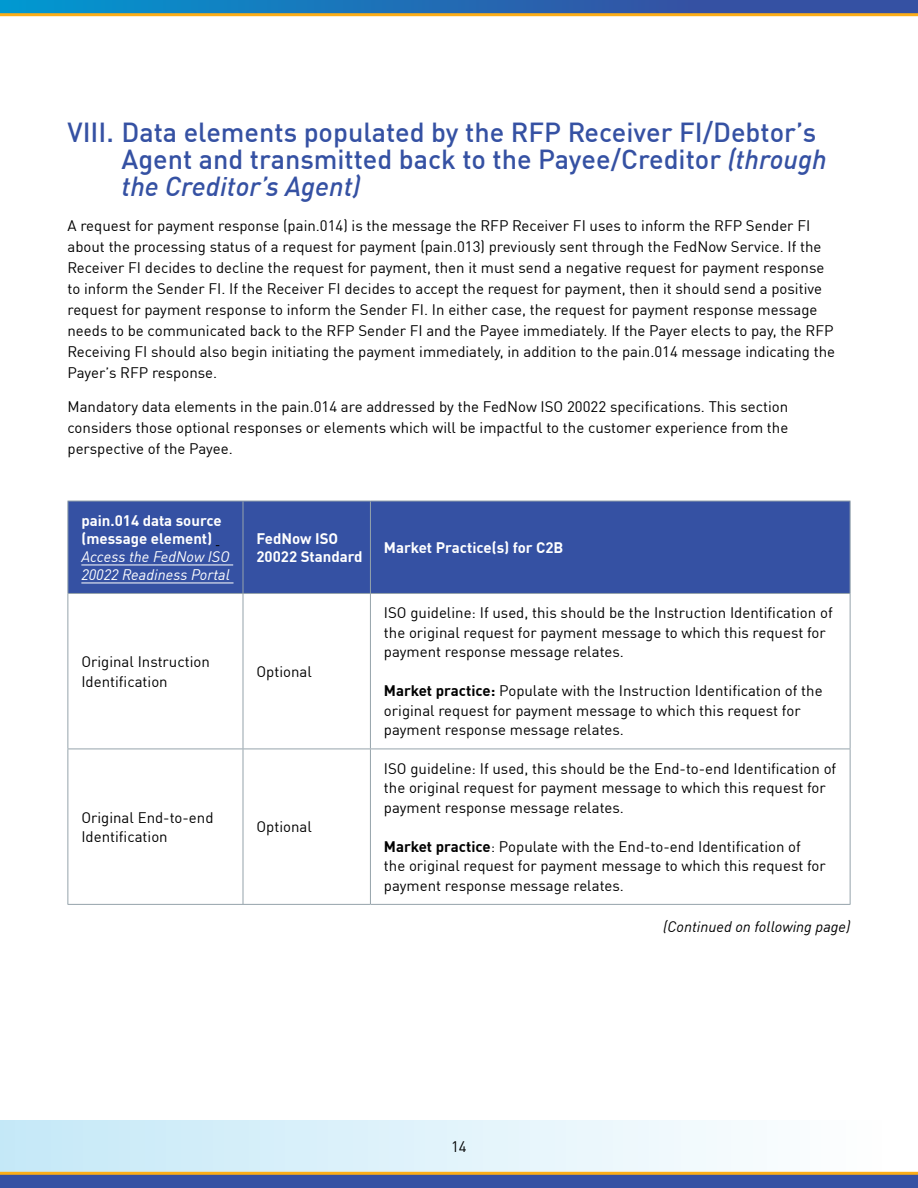
<style>
.page{position:relative;width:918px;height:1188px;background:#fff}
.page>*{position:absolute;margin:0;border:0;box-sizing:border-box;transform-origin:0 0}
.t1{font:500 27px/27px "DINOT";color:#3551a3}
.t2{font:15px/19.5px "DINOT";color:#000}
.t3{font:italic 15px/18px "DINOT";color:#fff}
.t4{font:700 15px/18px "DINOT";color:#fff}
.t5{font:italic 15px "DINOT";color:#000}
.s1{font-style:italic}
.s2{font-weight:700;font-style:normal}
.s3{font-weight:700}
</style>
<div class="page">
<div style="left:0;top:1120px;width:918px;height:58px;background:linear-gradient(to right,#c5e8f7,#fff)"></div>
<svg style="left:0;top:0;width:918px;height:13px"></svg>
<hr style="left:0;top:13px;width:918px;height:3px;background:#fbad18">
<div style="left:0;top:1173px;width:918px;height:15px;background:#3551a3"></div>
<hr style="left:0;top:1172px;width:918px;height:3px;background:#fbad18">
<div style="left:69px;top:502px;width:781px;height:91px;background:#3551a3"></div>
<hr style="left:68px;top:501px;width:175px;height:1px;background:#95a3ab">
<hr style="left:68px;top:501px;width:1px;height:92px;background:#95a3ab">
<hr style="left:243px;top:501px;width:127px;height:1px;background:#95a3ab">
<hr style="left:243px;top:501px;width:1px;height:92px;background:#95a3ab">
<hr style="left:370px;top:501px;width:481px;height:1px;background:#95a3ab">
<hr style="left:370px;top:501px;width:1px;height:92px;background:#95a3ab">
<hr style="left:850px;top:501px;width:1px;height:92px;background:#95a3ab">
<hr style="left:68px;top:593px;width:175px;height:1px;background:#95a3ab">
<hr style="left:243px;top:593px;width:127px;height:1px;background:#95a3ab">
<hr style="left:370px;top:593px;width:481px;height:1px;background:#95a3ab">
<hr style="left:68px;top:594px;width:1px;height:155px;background:#95a3ab">
<hr style="left:243px;top:594px;width:1px;height:155px;background:#95a3ab">
<hr style="left:370px;top:594px;width:1px;height:155px;background:#95a3ab">
<hr style="left:850px;top:594px;width:1px;height:155px;background:#95a3ab">
<hr style="left:68px;top:749px;width:175px;height:1px;background:#95a3ab">
<hr style="left:68px;top:749px;width:1px;height:155px;background:#95a3ab">
<hr style="left:243px;top:749px;width:127px;height:1px;background:#95a3ab">
<hr style="left:243px;top:749px;width:1px;height:155px;background:#95a3ab">
<hr style="left:370px;top:749px;width:481px;height:1px;background:#95a3ab">
<hr style="left:370px;top:749px;width:1px;height:155px;background:#95a3ab">
<hr style="left:850px;top:749px;width:1px;height:155px;background:#95a3ab">
<hr style="left:68px;top:904px;width:175px;height:1px;background:#95a3ab">
<hr style="left:243px;top:904px;width:127px;height:1px;background:#95a3ab">
<hr style="left:370px;top:904px;width:481px;height:1px;background:#95a3ab">
<hr style="left:81px;top:565px;width:152px;height:1px;background:#fff">
<hr style="left:81px;top:583px;width:153px;height:1px;background:#fff">
<h2 class="t1" style="left:122px;top:116px;width:707px;text-indent:-54px">VIII. Data elements populated by the RFP Receiver FI/Debtor’s<br>Agent and transmitted back to the Payee/Creditor <span class="s1">(through the Creditor’s Agent)</span></h2>
<p class="t2" style="left:68px;top:213px;width:769px;line-height:21px">A request for payment response (pain.014) is the message the RFP Receiver FI uses to inform the RFP Sender FI about the processing status of a request for payment (pain.013) previously sent through the FedNow Service. If the Receiver FI decides to decline the request for payment, then it must send a negative request for payment response to inform the Sender FI. If the Receiver FI decides to accept the request for payment, then it should send a positive request for payment response to inform the Sender FI. In either case, the request for payment response message needs to be communicated back to the RFP Sender FI and the Payee immediately. If the Payer elects to pay, the RFP Receiving FI should also begin initiating the payment immediately, in addition to the pain.014 message indicating the Payer’s RFP response.</p>
<p class="t2" style="left:68px;top:395px;width:722px;line-height:21px;text-align:justify">Mandatory data elements in the pain.014 are addressed by the FedNow ISO 20022 specifications. This section considers those optional responses or elements which will be impactful to the customer experience from the perspective of the Payee.</p>
<p class="t3" style="left:81px;top:510px;width:150px"><span class="s2">pain.014 data source (message element)<br></span>Access the FedNow ISO<br>20022 Readiness Portal</p>
<p class="t4" style="left:256px;top:528px;width:108px">FedNow ISO<br>20022 Standard</p>
<p class="t4" style="left:384px;top:537px;width:181px">Market Practice(s) for C2B</p>
<p class="t2" style="left:81px;top:651px;width:130px">Original Instruction<br>Identification</p>
<p class="t2" style="left:257px;top:660px;width:57px">Optional</p>
<p class="t2" style="left:81px;top:806px;width:134px">Original End-to-end<br>Identification</p>
<p class="t2" style="left:257px;top:816px;width:57px">Optional</p>
<p class="t2" style="left:384px;top:602px;width:450px">ISO guideline: If used, this should be the Instruction Identification of the original request for payment message to which this request for payment response message relates.</p>
<p class="t2" style="left:384px;top:680px;width:440px"><span class="s3">Market practice:</span> Populate with the Instruction Identification of the original request for payment message to which this request for payment response message relates.</p>
<p class="t2" style="left:384px;top:757px;width:454px">ISO guideline: If used, this should be the End-to-end Identification of the original request for payment message to which this request for payment response message relates.</p>
<p class="t2" style="left:384px;top:835px;width:443px"><span class="s3">Market practice</span>: Populate with the End-to-end Identification of the original request for payment message to which this request for payment response message relates.</p>
<p class="t5" style="left:663px;top:915px;width:189px">(Continued on following page)</p>
<p class="t2" style="left:451px;top:1136px;width:17px">14</p>
</div>
